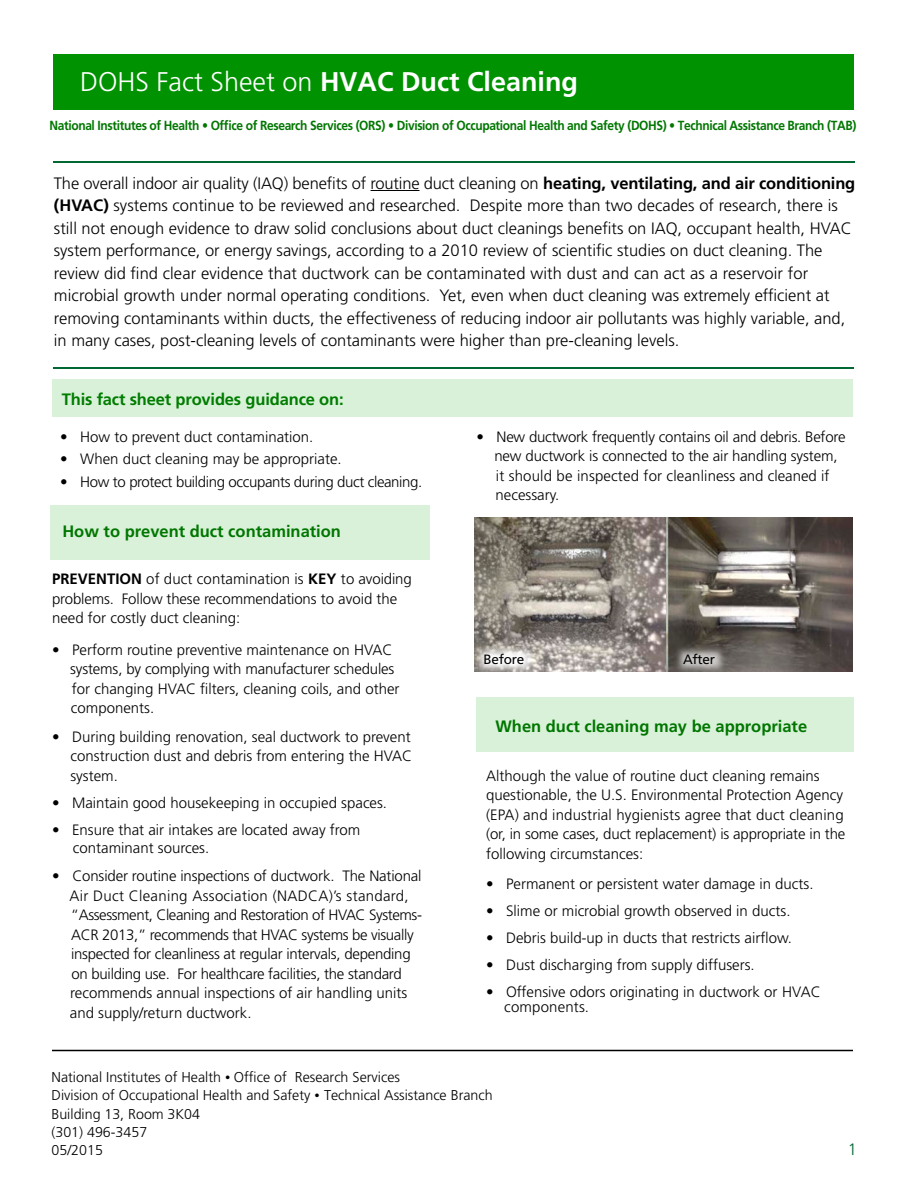
<style>
.page{position:relative;width:918px;height:1188px;background:#fff}
.page>*{position:absolute;margin:0;border:0;box-sizing:border-box;transform-origin:0 0}
.t1{font:700 27px "Frutiger LT Std";color:#fff}
.t2{font:300 16.5px/22.5px "Frutiger LT Std";color:#000}
.t3{font:700 16.5px "Frutiger LT Std";color:#007600}
.t4{font:300 16.5px "Frutiger LT Std";color:#006833}
.t5{font:300 15px/19.5px "Frutiger LT Std";color:#000}
.t6{font:300 15px "Frutiger LT Std";letter-spacing:-.025em;color:#000}
.t7{font:300 14.25px/18.5px "Frutiger LT Std";color:#000}
.t8{font:13.5px "Frutiger LT Std";letter-spacing:-.015em;color:#000}
.t9{font:700 13.2px "Frutiger LT Std";letter-spacing:-.03em;color:#007600;scale:.91 1}
.s1{font-weight:300}
.s2{font-weight:700}
.s3{font-stretch:condensed}
.s4{font-family:"Myriad Pro";font-weight:400}
.s5{font-size:10.5px}
</style>
<div class="page">
<hr style="left:53px;top:367px;width:801px;height:2px;background:#006833">
<hr style="left:53px;top:161px;width:801px;height:2px;background:#006833">
<hr style="left:52px;top:1050px;width:801px;height:1px;background:#000">
<hr style="left:371px;top:190px;width:49px;height:1px;background:#000">
<div style="left:53px;top:54px;width:801px;height:56px;background:#009200"></div>
<div style="left:53px;top:379px;width:800px;height:38px;background:#d9f1d9"></div>
<div style="left:50px;top:505px;width:379px;height:54px;background:#d9f1d9"></div>
<img style="left:474px;top:517px;width:378px;height:155px">
<img style="left:474px;top:597px;width:108px;height:75px">
<img style="left:627px;top:598px;width:147px;height:74px">
<div style="left:476px;top:697px;width:378px;height:55px;background:#d9f1d9"></div>
<p class="t1" style="left:80px;top:66px;width:500px"><span class="s1">DOHS Fact Sheet on</span> HVAC Duct Cleaning</p>
<p class="t9" style="left:50px;top:117px;width:888px">National Institutes of Health • Office of Research Services (ORS) • Division of Occupational Health and Safety (DOHS) • Technical Assistance Branch (TAB)</p>
<p class="t2" style="left:54px;top:172px;width:803px">The overall indoor air quality (IAQ) benefits of routine duct cleaning on <span class="s2">heating, ventilating, and air conditioning (HVAC)</span> systems continue to be reviewed and researched. Despite more than two decades of research, there is still not enough evidence to draw solid conclusions about duct cleanings benefits on IAQ, occupant health, HVAC system performance, or energy savings, according to a 2010 review of scientific studies on duct cleaning. The review did find clear evidence that ductwork can be contaminated with dust and can act as a reservoir for microbial growth under normal operating conditions. Yet, even when duct cleaning was <span class="s3">e</span>xtremely efficient at removing contaminants within ducts, the effectiveness of reducing indoor air pollutants was highly variable, and, in many cases, post-cleaning levels of contaminants were higher than pre-cleaning levels.</p>
<p class="t3" style="left:62px;top:390px;width:283px">This fact sheet provides guidance on:</p>
<p class="t5" style="left:60px;top:427px;width:9px">•</p>
<p class="t5" style="left:80px;top:427px;width:235px">How to prevent duct contamination.</p>
<p class="t5" style="left:60px;top:449px;width:9px">•</p>
<p class="t5" style="left:80px;top:449px;width:263px">When duct cleaning may be appropriate.</p>
<p class="t5" style="left:60px;top:472px;width:9px">•</p>
<p class="t6" style="left:80px;top:473px;width:344px">How to protect building occupants during duct cleaning.</p>
<p class="t3" style="left:62px;top:522px;width:280px">How to prevent duct contamination</p>
<p class="t5" style="left:52px;top:569px;width:361px"><span class="s2">PREVENTION</span> of duct contamination is <span class="s2">KEY</span> to avoiding problems. Follow these recommendations to avoid the need for costly duct cleaning:</p>
<p class="t5" style="left:52px;top:640px;width:9px">•</p>
<p class="t5" style="left:70px;top:640px;width:331px">Perform routine preventive maintenance on HVAC systems, by complying with manufacturer schedules for changing HVAC filters, cleaning coils, and other components.</p>
<p class="t5" style="left:52px;top:727px;width:9px">•</p>
<p class="t5" style="left:72px;top:727px;width:340px">During building renovation, seal ductwork to prevent</p>
<p class="t5" style="left:70px;top:746px;width:343px">construction dust and debris from entering the HVAC system.</p>
<p class="t5" style="left:52px;top:793px;width:9px">•</p>
<p class="t5" style="left:72px;top:793px;width:317px">Maintain good housekeeping in occupied spaces.</p>
<p class="t5" style="left:52px;top:820px;width:9px">•</p>
<p class="t5" style="left:72px;top:821px;width:290px;line-height:18px">Ensure that air intakes are located away from contaminant sources.</p>
<p class="t5" style="left:52px;top:866px;width:9px">•</p>
<p class="t5" style="left:70px;top:866px;width:354px">Consider routine inspections of ductwork. The National Air Duct Cleaning Association (NADCA)’s standard, “Assessment, Cleaning and Restoration of HVAC Systems-ACR 2013,” recommends that HVAC systems be visually inspected for cleanliness at regular intervals, depending on building use. For healthcare facilities, the standard recommends annual inspections of air handling units and supply/return ductwork.</p>
<p class="t5" style="left:477px;top:427px;width:9px">•</p>
<p class="t5" style="left:494px;top:427px;width:353px">New ductwork frequently contains oil and debris. Before new ductwork is connected to the air handling system, it should be inspected for cleanliness and cleaned if necessary.</p>
<p class="t8" style="left:484px;top:652px;width:42px">Before</p>
<p class="t8" style="left:683px;top:652px;width:34px">After</p>
<p class="t3" style="left:495px;top:717px;width:313px">When duct cleaning may be appropriate</p>
<p class="t5" style="left:486px;top:766px;width:361px">Although the value of routine duct cleaning remains questionable, the U.S. Environmental Protection Agency (EPA) and industrial hygienists agree that duct cleaning (or, in some cases, duct replacement) is appropriate in the following circumstances:</p>
<p class="t5" style="left:486px;top:874px;width:9px">•</p>
<p class="t5" style="left:506px;top:874px;width:309px">Permanent or persistent water damage in ducts.</p>
<p class="t5" style="left:486px;top:901px;width:9px">•</p>
<p class="t5" style="left:506px;top:901px;width:286px">Slime or microbial growth observed in ducts.</p>
<p class="t5" style="left:486px;top:928px;width:9px">•</p>
<p class="t5" style="left:506px;top:928px;width:288px">Debris build<span class="s4">‐</span>up in ducts that restricts airflow.</p>
<p class="t5" style="left:486px;top:955px;width:9px">•</p>
<p class="t5" style="left:506px;top:955px;width:250px">Dust discharging from supply diffusers.</p>
<p class="t5" style="left:486px;top:982px;width:9px">•</p>
<p class="t5" style="left:504px;top:984px;width:318px;line-height:15px">Offensive odors originating in ductwork or HVAC components.</p>
<p class="t7" style="left:51px;top:1068px;width:443px">National Institutes of Health <span class="s5">•</span> Office of Research Services<br>Division of Occupational Health and Safety <span class="s5">•</span> Technical Assistance Branch<br>Building 13, Room 3K04</p>
<p class="t7" style="left:51px;top:1123px;width:97px;line-height:18px">(301) 496-3457<br>05/2015</p>
<p class="t4" style="left:848px;top:1140px;width:11px">1</p>
</div>
